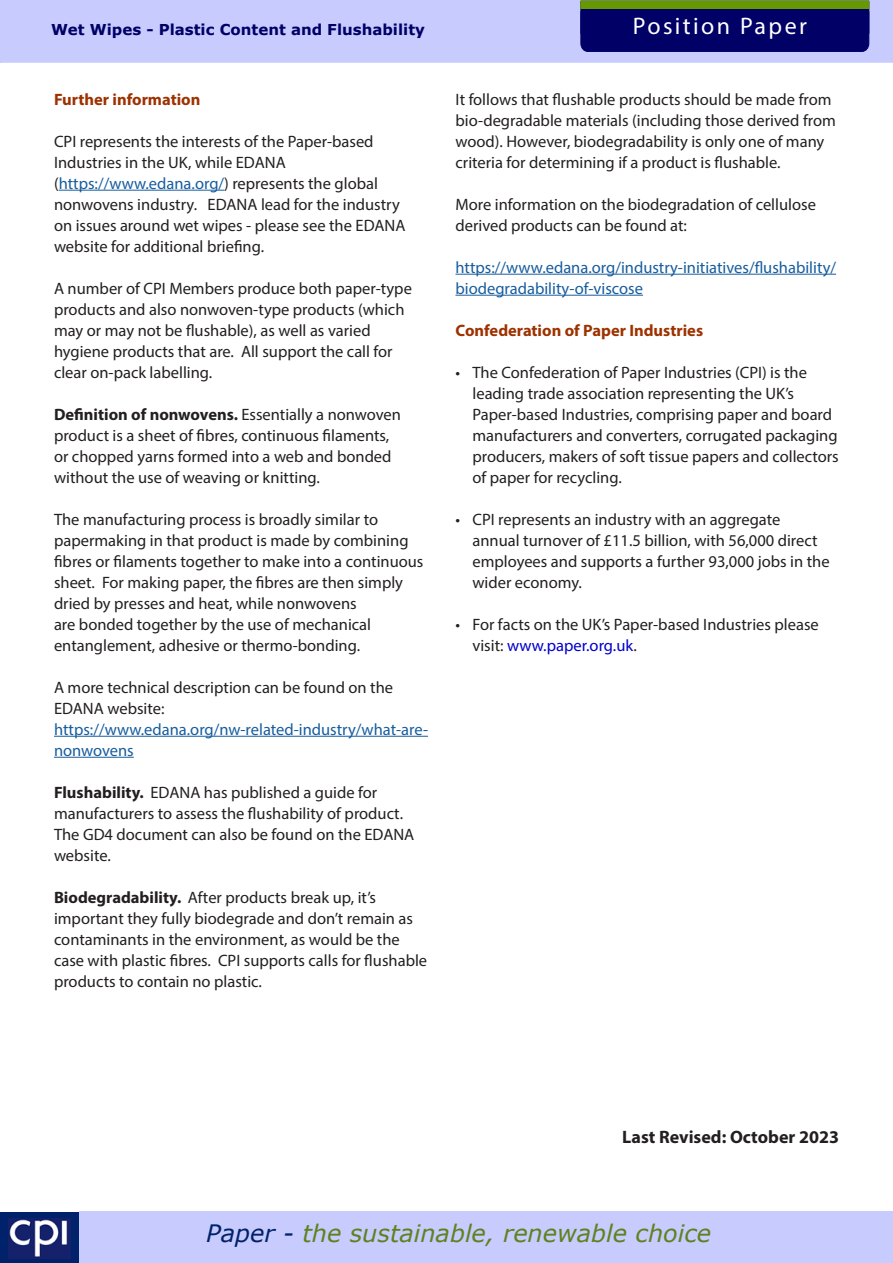
<style>
.page{position:relative;width:893px;height:1263px;background:#fff}
.page>*{position:absolute;margin:0;border:0;box-sizing:border-box;transform-origin:0 0}
.t1{font:italic 24px "Verdana";color:#5f821e}
.t2{font:24px "Myriad Pro";letter-spacing:.1em;color:#fff}
.t3{font:700 18px "Myriad Pro";color:#231f20}
.t4{font:16.5px/21px "Myriad Pro";color:#231f20}
.t5{font:16.5px/21px "Myriad Pro";color:#175d9e}
.t6{font:700 16.5px "Myriad Pro";color:#9d3200}
.t7{font:700 15px "Verdana";color:#006}
.s1{color:#175d9e}
.s2{font-weight:700}
.s3{color:#00c}
.s4{color:#00226b}
</style>
<div class="page">
<div style="left:0;top:0;width:893px;height:63px;background:#c7cbfe"></div>
<div style="left:0;top:1211px;width:81px;height:52px;background:#00226b"></div>
<img style="left:9px;top:1219px;width:62px;height:40px">
<div style="left:80px;top:1211px;width:813px;height:52px;background:#c7cbfe"></div>
<hr style="left:59px;top:190px;width:165px;height:1px;background:#175d9e">
<hr style="left:54px;top:736px;width:374px;height:1px;background:#175d9e">
<hr style="left:54px;top:757px;width:80px;height:1px;background:#175d9e">
<hr style="left:455px;top:274px;width:381px;height:1px;background:#175d9e">
<hr style="left:455px;top:295px;width:188px;height:1px;background:#175d9e">
<div style="left:580px;top:0;width:290px;height:53px;background:#006"></div>
<div style="left:581px;top:1px;width:288px;height:7px;background:#690"></div>
<div style="left:580px;top:1px;width:289px;height:8px;border:1px solid #690"></div>
<p class="t7" style="left:51px;top:20px;width:375px">Wet Wipes - Plastic Content and Flushability</p>
<p class="t6" style="left:54px;top:88px;width:148px">Further information</p>
<p class="t4" style="left:54px;top:130px;width:353px">CPI represents the interests of the Paper-based Industries in the UK, while EDANA (<span class="s1">https://www.edana.org/</span>) represents the global nonwovens industry. EDANA lead for the industry on issues around wet wipes - please see the EDANA website for additional briefing.</p>
<p class="t4" style="left:54px;top:277px;width:359px">A number of CPI Members produce both paper-type products and also nonwoven-type products (which may or may not be flushable), as well as varied hygiene products that are. All support the call for clear on-pack labelling.</p>
<p class="t4" style="left:54px;top:403px;width:348px"><span class="s2">Definition of nonwovens.</span> Essentially a nonwoven product is a sheet of fibres, continuous filaments, or chopped yarns formed into a web and bonded without the use of weaving or knitting.</p>
<p class="t4" style="left:54px;top:508px;width:371px">The manufacturing process is broadly similar to papermaking in that product is made by combining fibres or filaments together to make into a continuous sheet. For making paper, the fibres are then simply dried by presses and heat, while nonwovens<br>are bonded together by the use of mechanical entanglement, adhesive or thermo-bonding.</p>
<p class="t4" style="left:54px;top:676px;width:341px">A more technical description can be found on the<br>EDANA website:</p>
<p class="t5" style="left:54px;top:718px;width:376px">https://www.edana.org/nw-related-industry/what-are&shy;nonwovens</p>
<p class="t4" style="left:54px;top:781px;width:362px"><span class="s2">Flushability.</span> EDANA has published a guide for manufacturers to assess the flushability of product.<br>The GD4 document can also be found on the EDANA website.</p>
<p class="t4" style="left:54px;top:886px;width:375px"><span class="s2">Biodegradability.</span> After products break up, it’s important they fully biodegrade and don’t remain as contaminants in the environment, as would be the case with plastic fibres. CPI supports calls for flushable products to contain no plastic.</p>
<h1 class="t2" style="left:633px;top:11px;width:176px">Position Paper</h1>
<p class="t4" style="left:455px;top:88px;width:382px">It follows that flushable products should be made from bio-degradable materials (including those derived from wood). However, biodegradability is only one of many criteria for determining if a product is flushable.</p>
<p class="t4" style="left:455px;top:193px;width:362px">More information on the biodegradation of cellulose derived products can be found at:</p>
<p class="t5" style="left:455px;top:256px;width:382px">https://www.edana.org/industry-initiatives/flushability/ biodegradability-of-viscose</p>
<p class="t6" style="left:455px;top:319px;width:249px">Confederation of Paper Industries</p>
<p class="t4" style="left:472px;top:361px;width:368px;text-indent:-17px">• The Confederation of Paper Industries (CPI) is the leading trade association representing the UK’s Paper-based Industries, comprising paper and board manufacturers and converters, corrugated packaging producers, makers of soft tissue papers and collectors of paper for recycling.</p>
<p class="t4" style="left:472px;top:508px;width:359px;text-indent:-17px">• CPI represents an industry with an aggregate annual turnover of £11.5 billion, with 56,000 direct employees and supports a further 93,000 jobs in the wider economy.</p>
<p class="t4" style="left:472px;top:613px;width:348px;text-indent:-17px">• For facts on the UK’s Paper-based Industries please visit: <span class="s3">www.paper.org.uk</span>.</p>
<p class="t3" style="left:622px;top:1125px;width:218px">Last Revised: October 2023</p>
<h1 class="t1" style="left:206px;top:1218px;width:506px"><span class="s4">Paper -</span> the sustainable, renewable choice</h1>
</div>
